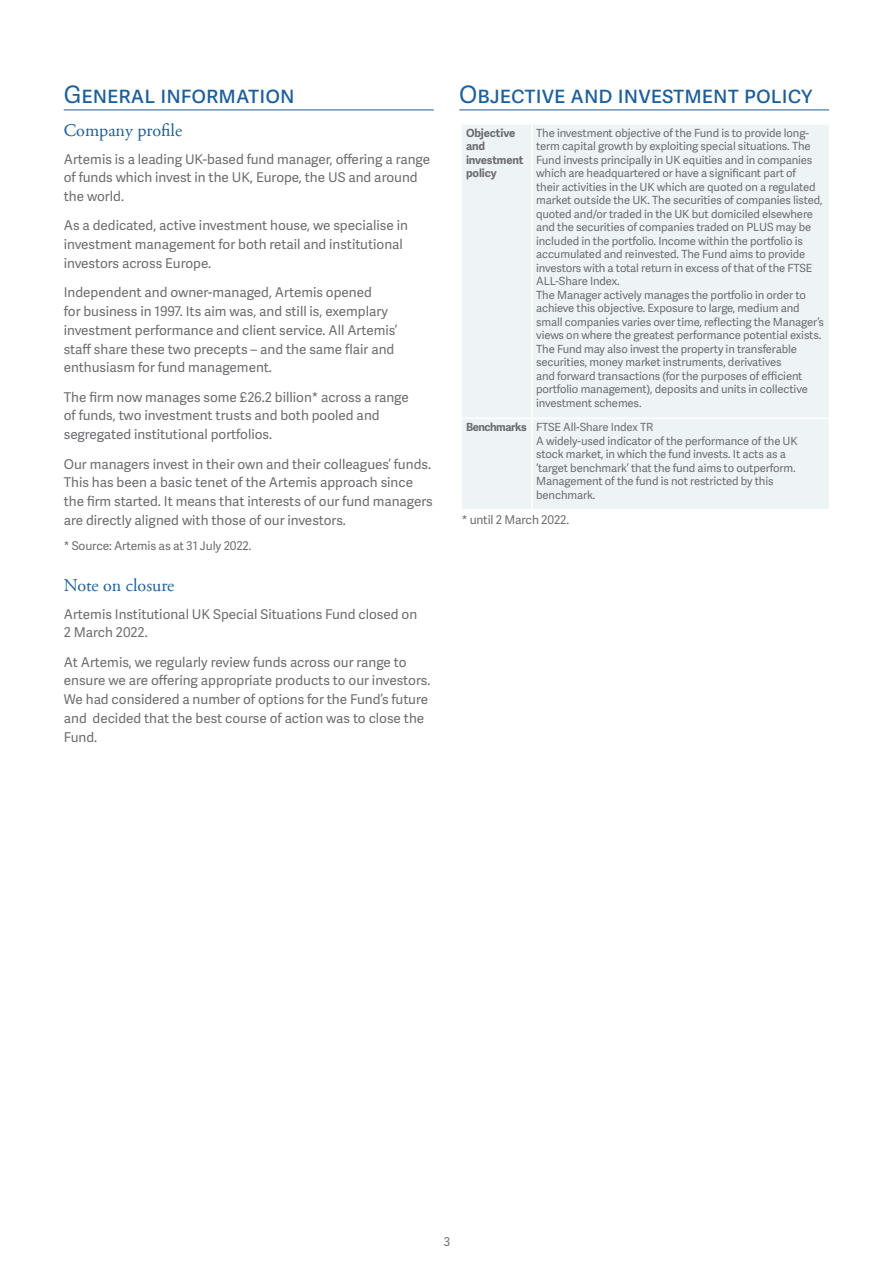
<style>
.page{position:relative;width:893px;height:1263px;background:#fff}
.page>*{position:absolute;margin:0;border:0;box-sizing:border-box;transform-origin:0 0}
.t1{font:24px "Adelle Sans";color:#1e5f99}
.t2{font:18px "Adobe Garamond";color:#1e5f99}
.t3{font:13.5px/18.8px "Adelle Sans";color:#6c6d70}
.t4{font:12px "Adelle Sans";letter-spacing:-.01em;color:#6c6d70}
.t5{font:11.25px/13.5px "Adelle Sans";letter-spacing:-.01em;color:#6c6d70}
.t6{font:700 11.25px/13.5px "Adelle Sans";letter-spacing:-.01em;color:#6c6d70}
.s1{font-weight:700}
</style>
<div class="page">
<hr style="left:64px;top:110px;width:370px;height:1px;background:#1e5f99">
<hr style="left:459px;top:110px;width:370px;height:1px;background:#1e5f99">
<div style="left:462px;top:125px;width:367px;height:384px;background:#eef3f6"></div>
<hr style="left:531px;top:125px;width:2px;height:293px;background:#fff">
<hr style="left:462px;top:418px;width:70px;height:1px;background:#fff">
<hr style="left:532px;top:418px;width:298px;height:1px;background:#fff">
<hr style="left:531px;top:419px;width:2px;height:90px;background:#fff">
<h1 class="t1" style="left:64px;top:78px;width:232px">General information</h1>
<h1 class="t1" style="left:459px;top:78px;width:355px">Objective and investment policy</h1>
<p class="t6" style="left:466px;top:125px;width:59px">Objective and investment policy</p>
<p class="t5" style="left:536px;top:126px;width:289px">The investment objective of the Fund is to provide long&shy;term capital growth by exploiting special situations. The Fund invests principally in UK equities and in companies which are headquartered or have a significant part of<br>their activities in the UK which are quoted on a regulated market outside the UK. The securities of companies listed, quoted and/or traded in the UK but domiciled elsewhere and the securities of companies traded on PLUS may be included in the portfolio. Income within the portfolio is accumulated and reinvested. The Fund aims to provide investors with a total return in excess of that of the FTSE ALL-Share Index.<br>The Manager actively manages the portfolio in order to achieve this objective. Exposure to large, medium and small companies varies over time, reflecting the Manager’s views on where the greatest performance potential exists.<br>The Fund may also invest the property in transferable securities, money market instruments, derivatives<br>and forward transactions (for the purposes of efficient portfolio management), deposits and units in collective investment schemes.</p>
<p class="t5" style="left:536px;top:420px;width:263px;text-indent:-70px"><span class="s1">Benchmarks</span> FTSE All-Share Index TR<br>A widely-used indicator of the performance of the UK stock market, in which the fund invests. It acts as a ‘target benchmark’ that the fund aims to outperform.<br>Management of the fund is not restricted by this benchmark.</p>
<p class="t4" style="left:462px;top:511px;width:109px">* until 2 March 2022.</p>
<h2 class="t2" style="left:64px;top:121px;width:120px">Company profile</h2>
<p class="t3" style="left:64px;top:149px;width:368px">Artemis is a leading UK-based fund manager, offering a range of funds which invest in the UK, Europe, the US and around the world.</p>
<p class="t3" style="left:64px;top:216px;width:346px">As a dedicated, active investment house, we specialise in investment management for both retail and institutional investors across Europe.</p>
<p class="t3" style="left:64px;top:283px;width:335px">Independent and owner-managed, Artemis opened<br>for business in 1997. Its aim was, and still is, exemplary investment performance and client service. All Artemis’ staff share these two precepts – and the same flair and enthusiasm for fund management.</p>
<p class="t3" style="left:64px;top:387px;width:347px">The firm now manages some £26.2 billion* across a range of funds, two investment trusts and both pooled and segregated institutional portfolios.</p>
<p class="t3" style="left:64px;top:454px;width:371px">Our managers invest in their own and their colleagues’ funds.<br>This has been a basic tenet of the Artemis approach since the firm started. It means that interests of our fund managers are directly aligned with those of our investors.</p>
<p class="t4" style="left:64px;top:538px;width:189px">* Source: Artemis as at 31 July 2022.</p>
<h2 class="t2" style="left:64px;top:576px;width:112px">Note on closure</h2>
<p class="t3" style="left:64px;top:604px;width:355px">Artemis Institutional UK Special Situations Fund closed on<br>2 March 2022.</p>
<p class="t3" style="left:64px;top:652px;width:368px">At Artemis, we regularly review funds across our range to ensure we are offering appropriate products to our investors.<br>We had considered a number of options for the Fund’s future and decided that the best course of action was to close the Fund.</p>
<p class="t4" style="left:444px;top:1233px;width:8px">3</p>
</div>
